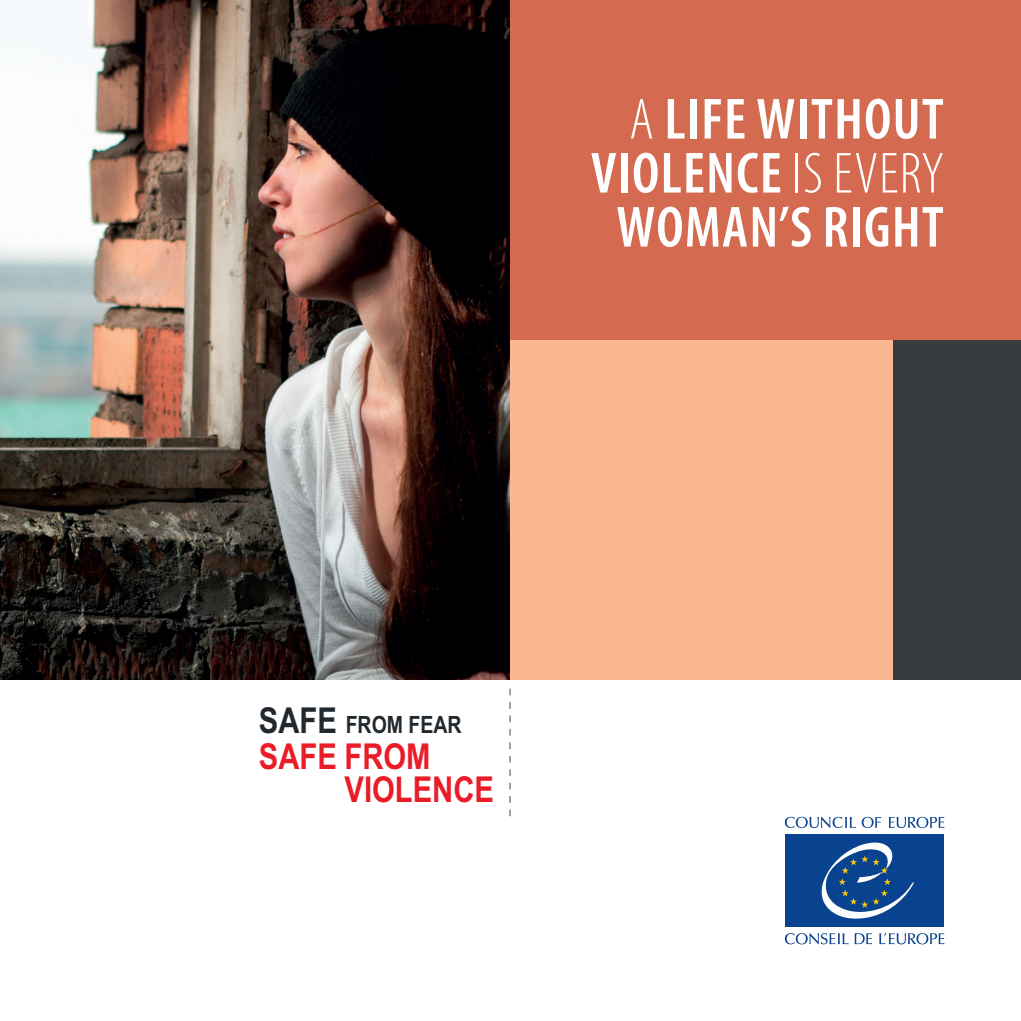
<style>
.page{position:relative;width:1021px;height:1021px;background:#fff}
.page>*{position:absolute;margin:0;border:0;box-sizing:border-box;transform-origin:0 0}
._01_Titre_publicatio{font:600 condensed 58.5px/54px "Myriad Pro";letter-spacing:.02em;color:#fff;text-align:right}
.t1{font:700 35.55px "Arial Narrow";color:#ea1c28}
.t2{font:700 23.85px "Arial Narrow";color:#22292e}
.s1{font-weight:300}
.s2{font-size:35.55px}
</style>
<div class="page">
<svg style="left:861px;top:816px;width:20px;height:12px"></svg>
<svg style="left:888px;top:816px;width:56px;height:12px"></svg>
<svg style="left:784px;top:816px;width:71px;height:12px"></svg>
<svg style="left:879px;top:933px;width:65px;height:11px"></svg>
<svg style="left:854px;top:933px;width:18px;height:11px"></svg>
<svg style="left:784px;top:933px;width:64px;height:11px"></svg>
<div style="left:785px;top:834px;width:158px;height:92px;background:#09428e"></div>
<svg style="left:821px;top:842px;width:93px;height:77px"></svg>
<img style="left:0;top:0;width:510px;height:679px">
<div style="left:510px;top:0;width:510px;height:341px;background:#d46b50"></div>
<svg style="left:509px;top:688px;width:1px;height:128px"></svg>
<div style="left:510px;top:340px;width:510px;height:339px;background:#fab790"></div>
<div style="left:893px;top:340px;width:127px;height:339px;background:#373c3f"></div>
<p class="_01_Titre_publicatio" style="left:591px;top:91px;width:354px"><span class="s1">A</span> LIFE WITHOUT<br>VIOLENCE <span class="s1">IS EVERY<br></span>WOMAN’S RIGHT</p>
<p class="t2" style="left:259px;top:710px;width:204px"><span class="s2">SAFE</span> FROM FEAR</p>
<p class="t1" style="left:259px;top:735px;width:173px">SAFE FROM</p>
<p class="t1" style="left:344px;top:768px;width:151px">VIOLENCE</p>
</div>
